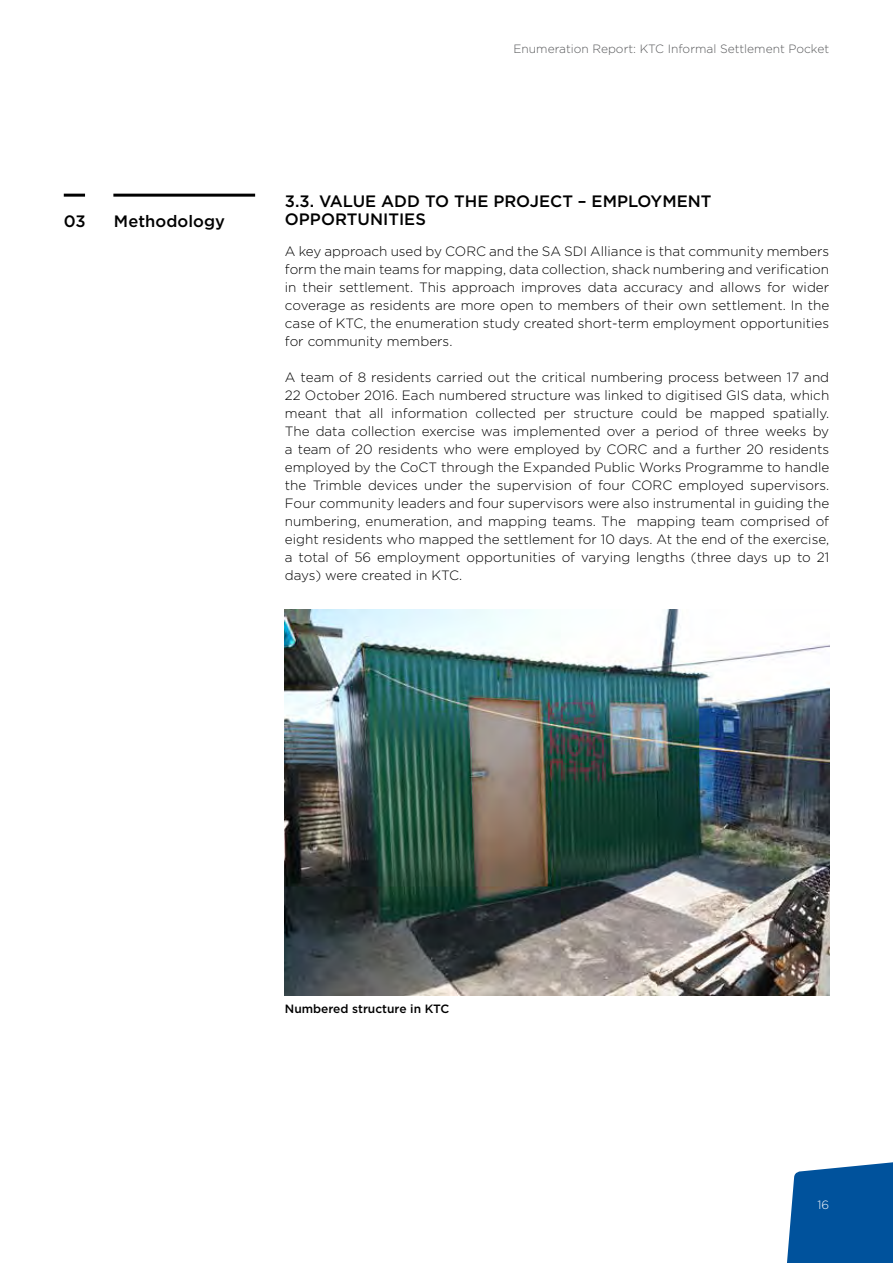
<style>
.page{position:relative;width:893px;height:1263px;background:#fff}
.page>*{position:absolute;margin:0;border:0;box-sizing:border-box;transform-origin:0 0}
.t1{font:500 16.5px/18px "Gotham";color:#000}
.t2{font:300 13.5px/18px "Gotham";color:#000;text-align:justify}
.t3{font:300 12px "Gotham";color:#58595b}
.t4{font:500 12px "Gotham";color:#000}
.t5{font:300 12px "Gotham";color:#fff}
</style>
<div class="page">
<svg style="left:787px;top:1162px;width:106px;height:101px;background:#1761a5"></svg>
<hr style="left:113px;top:194px;width:142px;height:3px;background:#000">
<hr style="left:64px;top:194px;width:21px;height:3px;background:#000">
<img style="left:285px;top:610px;width:544px;height:385px">
<p class="t1" style="left:64px;top:212px;width:23px">03</p>
<p class="t1" style="left:114px;top:212px;width:113px">Methodology</p>
<p class="t3" style="left:514px;top:41px;width:317px">Enumeration Report: KTC Informal Settlement Pocket</p>
<p class="t1" style="left:285px;top:192px;width:428px">3.3. VALUE ADD TO THE PROJECT – EMPLOYMENT<br>OPPORTUNITIES</p>
<p class="t2" style="left:285px;top:241px;width:546px">A key approach used by CORC and the SA SDI Alliance is that community members form the main teams for mapping, data collection, shack numbering and verification in their settlement. This approach improves data accuracy and allows for wider coverage as residents are more open to members of their own settlement. In the case of KTC, the enumeration study created short-term employment opportunities for community members.</p>
<p class="t2" style="left:285px;top:367px;width:546px">A team of 8 residents carried out the critical numbering process between 17 and 22 October 2016. Each numbered structure was linked to digitised GIS data, which meant that all information collected per structure could be mapped spatially.<br>The data collection exercise was implemented over a period of three weeks by a team of 20 residents who were employed by CORC and a further 20 residents employed by the CoCT through the Expanded Public Works Programme to handle the Trimble devices under the supervision of four CORC employed supervisors.<br>Four community leaders and four supervisors were also instrumental in guiding the numbering, enumeration, and mapping teams. The mapping team comprised of eight residents who mapped the settlement for 10 days. At the end of the exercise, a total of 56 employment opportunities of varying lengths (three days up to 21 days) were created in KTC.</p>
<p class="t4" style="left:285px;top:1000px;width:166px">Numbered structure in KTC</p>
<p class="t5" style="left:817px;top:1197px;width:13px">16</p>
</div>
